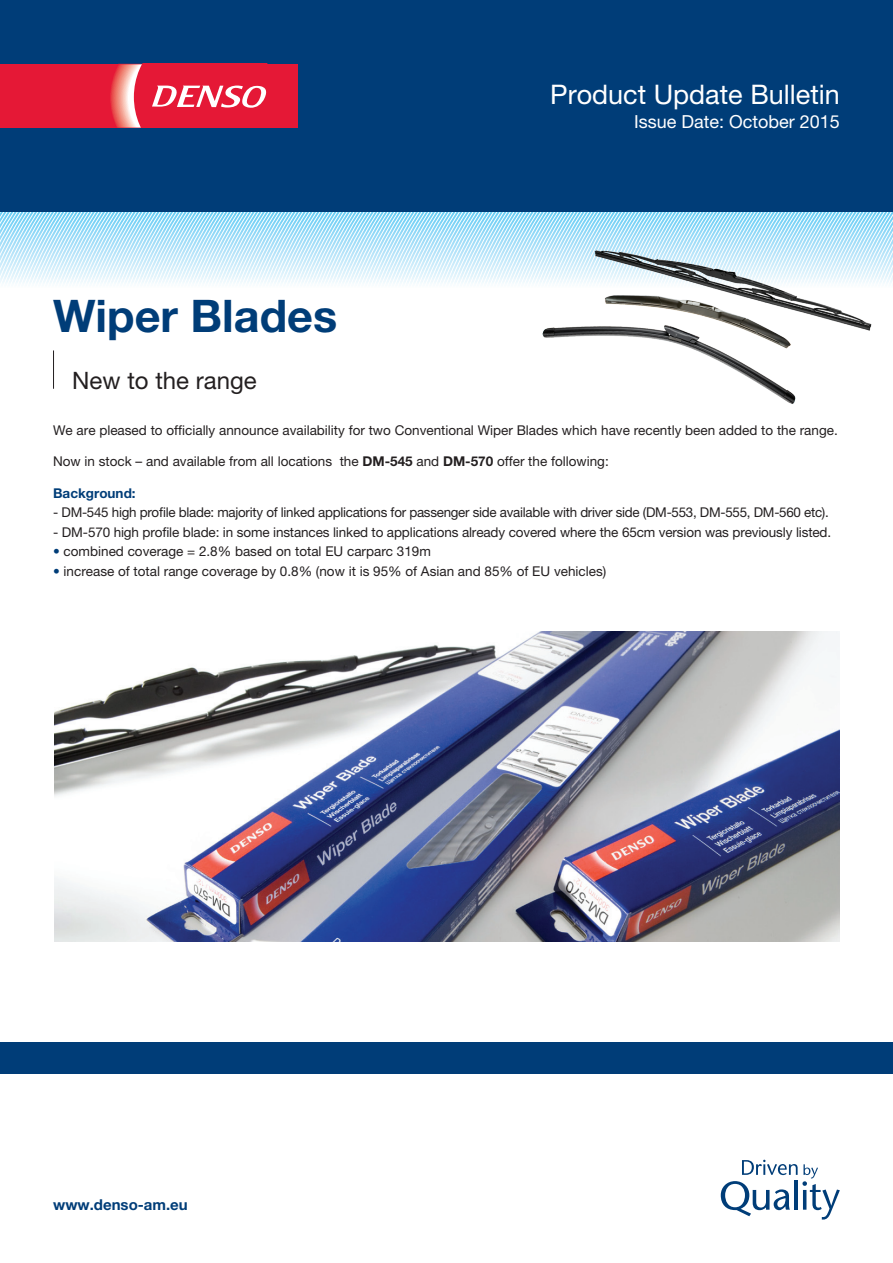
<style>
.page{position:relative;width:893px;height:1263px;background:#fff}
.page>*{position:absolute;margin:0;border:0;box-sizing:border-box;transform-origin:0 0}
.t1{font:700 45px "Helvetica Neue LT Pro";color:#003d78}
.t2{font:27px "Helvetica Neue LT Pro";color:#fff}
.t3{font:24px "Helvetica Neue LT Pro";color:#231f20}
.t4{font:18px "Helvetica Neue LT Pro";color:#fff}
.t5{font:700 15px "Helvetica Neue LT Pro";color:#003d78}
.t6{font:13.5px "Helvetica Neue LT Pro";color:#231f20}
.t7{font:13.5px "Helvetica Neue LT Pro";letter-spacing:-.02em;color:#231f20}
.t8{font:700 13.5px "Helvetica Neue LT Pro";color:#003d78}
.s1{font-weight:700}
.s2{color:#003d78}
</style>
<div class="page">
<div style="left:0;top:0;width:893px;height:213px;background:#003d78"></div>
<div style="left:0;top:1042px;width:893px;height:31px;background:#003d78"></div>
<div style="left:0;top:64px;width:298px;height:64px;background:#e51836"></div>
<svg style="left:110px;top:64px;width:157px;height:64px"></svg>
<svg style="left:0;top:213px;width:893px;height:71px"></svg>
<hr style="left:53px;top:350px;width:1px;height:39px;background:#231f20">
<img style="left:520px;top:221px;width:373px;height:183px">
<svg style="left:721px;top:1160px;width:119px;height:59px"></svg>
<img style="left:54px;top:631px;width:785px;height:311px">
<h1 class="t1" style="left:53px;top:288px;width:286px">Wiper Blades</h1>
<h2 class="t2" style="left:550px;top:78px;width:291px">Product Update Bulletin</h2>
<h3 class="t4" style="left:634px;top:110px;width:207px">Issue Date: October 2015</h3>
<h3 class="t3" style="left:72px;top:366px;width:186px">New to the range</h3>
<p class="t6" style="left:53px;top:422px;width:786px">We are pleased to officially announce availability for two Conventional Wiper Blades which have recently been added to the range.</p>
<p class="t6" style="left:53px;top:453px;width:557px">Now in stock – and available from all locations the <span class="s1">DM-545</span> and <span class="s1">DM-570</span> offer the following:</p>
<p class="t8" style="left:53px;top:485px;width:84px">Background:</p>
<p class="t7" style="left:53px;top:504px;width:777px">- DM-545 high profile blade: majority of linked applications for passenger side available with driver side (DM-553, DM-555, DM-560 etc).</p>
<p class="t6" style="left:53px;top:524px;width:779px">- DM-570 high profile blade: in some instances linked to applications already covered where the 65cm version was previously listed.</p>
<p class="t6" style="left:53px;top:543px;width:379px"><span class="s2">•</span> combined coverage = 2.8% based on total EU carparc 319m</p>
<p class="t6" style="left:53px;top:563px;width:555px"><span class="s2">•</span> increase of total range coverage by 0.8% (now it is 95% of Asian and 85% of EU vehicles)</p>
<p class="t5" style="left:53px;top:1195px;width:136px">www.denso-am.eu</p>
</div>
